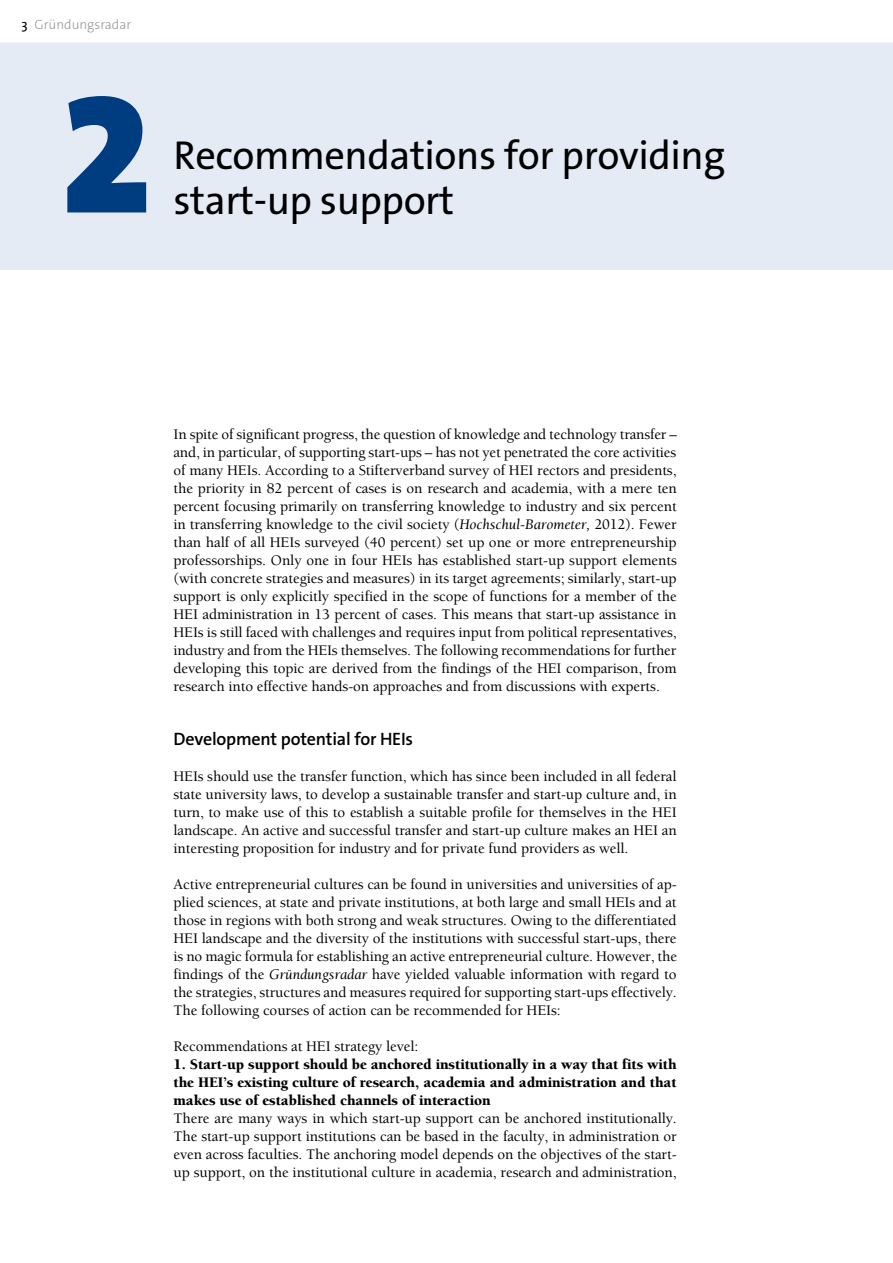
<style>
.page{position:relative;width:893px;height:1263px;background:#fff}
.page>*{position:absolute;margin:0;border:0;box-sizing:border-box;transform-origin:0 0}
.t1{font:900 169.5px "The Sans Os F";color:#003c80}
.t2{font:40.5px "The Sans Os F";letter-spacing:-.01em;color:#000}
.t3{font:600 18px "The Sans Os F";letter-spacing:-.01em;color:#000}
.t4{font:500 15px/18px "Berkeley Std";letter-spacing:-.005em;color:#000;text-align:justify}
.t5{font:900 15px/18px "Berkeley Std";letter-spacing:-.005em;color:#000;text-align:justify}
.t6{font:300 13.5px "The Sans Os F";color:#969a97}
.s1{font-weight:400;color:#000}
.s2{font-weight:400;font-style:italic}
</style>
<div class="page">
<div style="left:0;top:43px;width:893px;height:227px;background:#e4ebf5"></div>
<p class="t6" style="left:22px;top:16px;width:111px"><span class="s1">3</span> Gründungsradar</p>
<h1 class="t1" style="left:61px;top:46px;width:95px">2</h1>
<h2 class="t2" style="left:173px;top:129px;width:553px">Recommendations for providing</h2>
<h2 class="t2" style="left:173px;top:174px;width:282px">start-up support</h2>
<p class="t4" style="left:173px;top:425px;width:505px">In spite of significant progress, the question of knowledge and technology transfer – and, in particular, of supporting start-ups – has not yet penetrated the core activities of many HEIs. According to a Stifterverband survey of HEI rectors and presidents, the priority in 82 percent of cases is on research and academia, with a mere ten percent focusing primarily on transferring knowledge to industry and six percent in transferring knowledge to the civil society (<span class="s2">Hochschul-Barometer,</span> 2012). Fewer than half of all HEIs surveyed (40 percent) set up one or more entrepreneurship professorships. Only one in four HEIs has established start-up support elements (with concrete strategies and measures) in its target agreements; similarly, start-up support is only explicitly specified in the scope of functions for a member of the HEI administration in 13 percent of cases. This means that start-up assistance in HEIs is still faced with challenges and requires input from political representatives, industry and from the HEIs themselves. The following recommendations for further developing this topic are derived from the findings of the HEI comparison, from research into effective hands-on approaches and from discussions with experts.</p>
<p class="t3" style="left:173px;top:727px;width:241px">Development potential for HEIs</p>
<p class="t4" style="left:173px;top:767px;width:505px">HEIs should use the transfer function, which has since been included in all federal state university laws, to develop a sustainable transfer and start-up culture and, in turn, to make use of this to establish a suitable profile for themselves in the HEI landscape. An active and successful transfer and start-up culture makes an HEI an interesting proposition for industry and for private fund providers as well.</p>
<p class="t4" style="left:173px;top:875px;width:505px">Active entrepreneurial cultures can be found in universities and universities of ap&shy;plied sciences, at state and private institutions, at both large and small HEIs and at those in regions with both strong and weak structures. Owing to the differentiated HEI landscape and the diversity of the institutions with successful start-ups, there is no magic formula for establishing an active entrepreneurial culture. However, the findings of the <span class="s2">Gründungsradar</span> have yielded valuable information with regard to the strategies, structures and measures required for supporting start-ups effectively.<br>The following courses of action can be recommended for HEIs:</p>
<p class="t4" style="left:173px;top:1037px;width:246px">Recommendations at HEI strategy level:</p>
<p class="t5" style="left:173px;top:1055px;width:505px">1. Start-up support should be anchored institutionally in a way that fits with the HEI’s existing culture of research, academia and administration and that makes use of established channels of interaction</p>
<p class="t4" style="left:173px;top:1109px;width:505px">There are many ways in which start-up support can be anchored institutionally.<br>The start-up support institutions can be based in the faculty, in administration or even across faculties. The anchoring model depends on the objectives of the start&shy;up support, on the institutional culture in academia, research and administration,</p>
</div>
